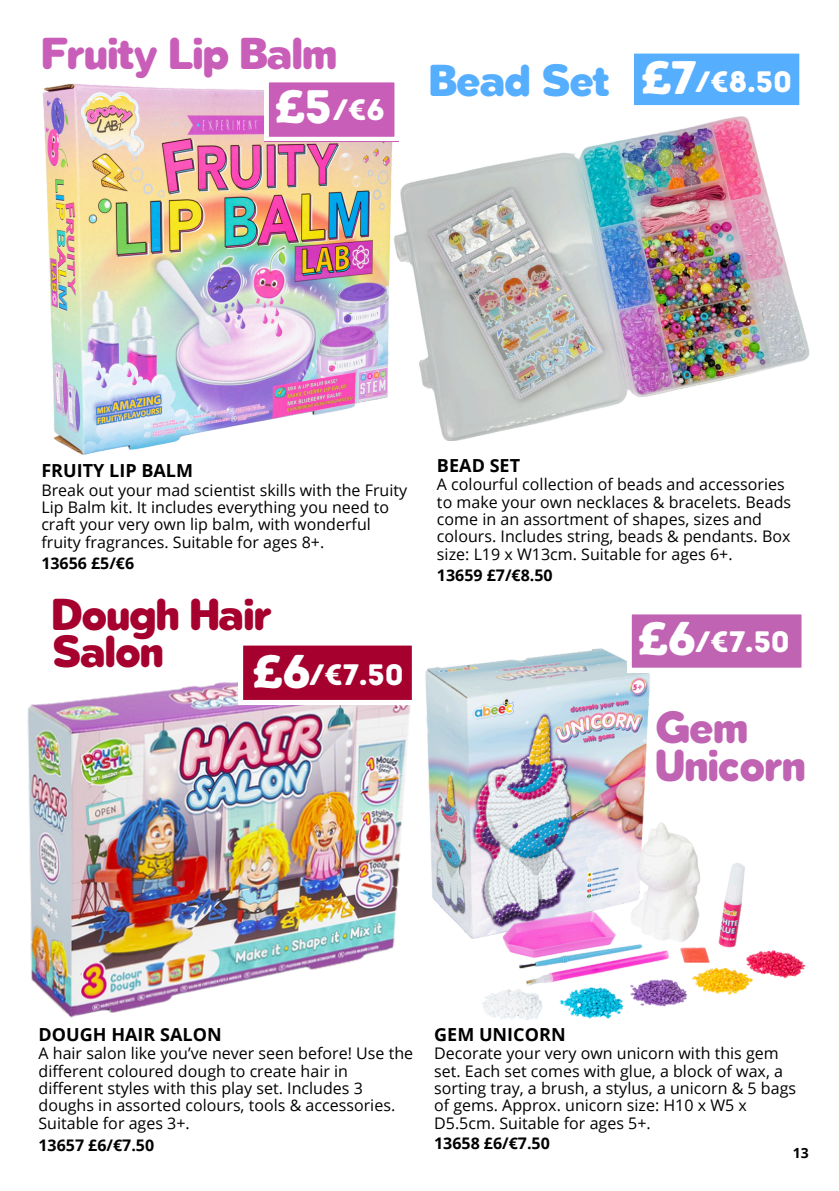
<style>
.page{position:relative;width:839px;height:1191px;background:#fff}
.page>*{position:absolute;margin:0;border:0;box-sizing:border-box;transform-origin:0 0}
.t1{font:47px "Intro Rust Base";color:#fff}
.t2{font:900 40.4px/37.6px "Tabarra Pro Round";letter-spacing:-.015em;color:#a5002e}
.t3{font:900 40.4px "Tabarra Pro Round";letter-spacing:-.015em;color:#c95eb8}
.t4{font:900 40.4px/37.6px "Tabarra Pro Round";letter-spacing:-.015em;color:#c163b3}
.t5{font:900 40.4px "Tabarra Pro Round";letter-spacing:-.015em;color:#56aeff}
.t6{font:29.6px "Intro Rust Base";color:#fff}
.t7{font:700 18px "Open Sans";color:#000}
.t8{font:16px/17.4px "Open Sans";color:#000}
.t9{font:700 16px "Open Sans";color:#000}
.t10{font:700 14px "Open Sans";color:#000}
</style>
<div class="page">
<img style="left:42px;top:83px;width:347px;height:372px">
<img style="left:389px;top:116px;width:421px;height:325px">
<img style="left:469px;top:648px;width:337px;height:372px">
<img style="left:27px;top:664px;width:442px;height:354px">
<div style="left:634px;top:53px;width:166px;height:53px;background:#56aeff"></div>
<svg style="left:264px;top:82px;width:135px;height:59px;background:#d074c2"></svg>
<svg style="left:238px;top:645px;width:177px;height:59px;background:#af1f47"></svg>
<svg style="left:627px;top:614px;width:178px;height:58px;background:#c876bc"></svg>
<h1 class="t3" style="left:41px;top:37px;width:297px">Fruity Lip Balm</h1>
<p class="t1" style="left:274px;top:79px;width:59px">£5</p>
<h2 class="t6" style="left:333px;top:92px;width:53px">/€6</h2>
<h2 class="t5" style="left:429px;top:65px;width:182px">Bead Set</h2>
<h4 class="t1" style="left:640px;top:50px;width:57px">£7</h4>
<h3 class="t6" style="left:695px;top:63px;width:98px">/€8.50</h3>
<h1 class="t7" style="left:41px;top:457px;width:153px">FRUITY LIP BALM</h1>
<h3 class="t8" style="left:41px;top:481px;width:367px">Break out your mad scientist skills with the Fruity Lip Balm kit. It includes everything you need to craft your very own lip balm, with wonderful fruity fragrances. Suitable for ages 8+.</h3>
<p class="t9" style="left:41px;top:552px;width:94px">13656 £5/€6</p>
<h4 class="t2" style="left:52px;top:600px;width:221px">Dough Hair<br>Salon</h4>
<p class="t1" style="left:252px;top:643px;width:60px">£6</p>
<p class="t6" style="left:309px;top:656px;width:96px">/€7.50</p>
<h1 class="t7" style="left:437px;top:453px;width:85px">BEAD SET</h1>
<h3 class="t8" style="left:437px;top:475px;width:356px">A colourful collection of beads and accessories to make your own necklaces &amp; bracelets. Beads come in an assortment of shapes, sizes and colours. Includes string, beads &amp; pendants. Box size: L19 x W13cm. Suitable for ages 6+.</h3>
<p class="t9" style="left:437px;top:564px;width:117px">13659 £7/€8.50</p>
<h2 class="t1" style="left:637px;top:611px;width:60px">£6</h2>
<h5 class="t6" style="left:695px;top:624px;width:96px">/€7.50</h5>
<h5 class="t4" style="left:655px;top:713px;width:151px">Gem<br>Unicorn</h5>
<h4 class="t7" style="left:38px;top:1022px;width:185px">DOUGH HAIR SALON</h4>
<p class="t8" style="left:38px;top:1044px;width:376px">A hair salon like you’ve never seen before! Use the different coloured dough to create hair in different styles with this play set. Includes 3 doughs in assorted colours, tools &amp; accessories.<br>Suitable for ages 3+.</p>
<p class="t9" style="left:38px;top:1134px;width:117px">13657 £6/€7.50</p>
<h5 class="t7" style="left:434px;top:1022px;width:133px">GEM UNICORN</h5>
<h5 class="t8" style="left:434px;top:1044px;width:363px">Decorate your very own unicorn with this gem set. Each set comes with glue, a block of wax, a sorting tray, a brush, a stylus, a unicorn &amp; 5 bags of gems. Approx. unicorn size: H10 x W5 x D5.5cm. Suitable for ages 5+.</h5>
<p class="t9" style="left:434px;top:1132px;width:117px">13658 £6/€7.50</p>
<h4 class="t10" style="left:792px;top:1143px;width:18px">13</h4>
</div>
